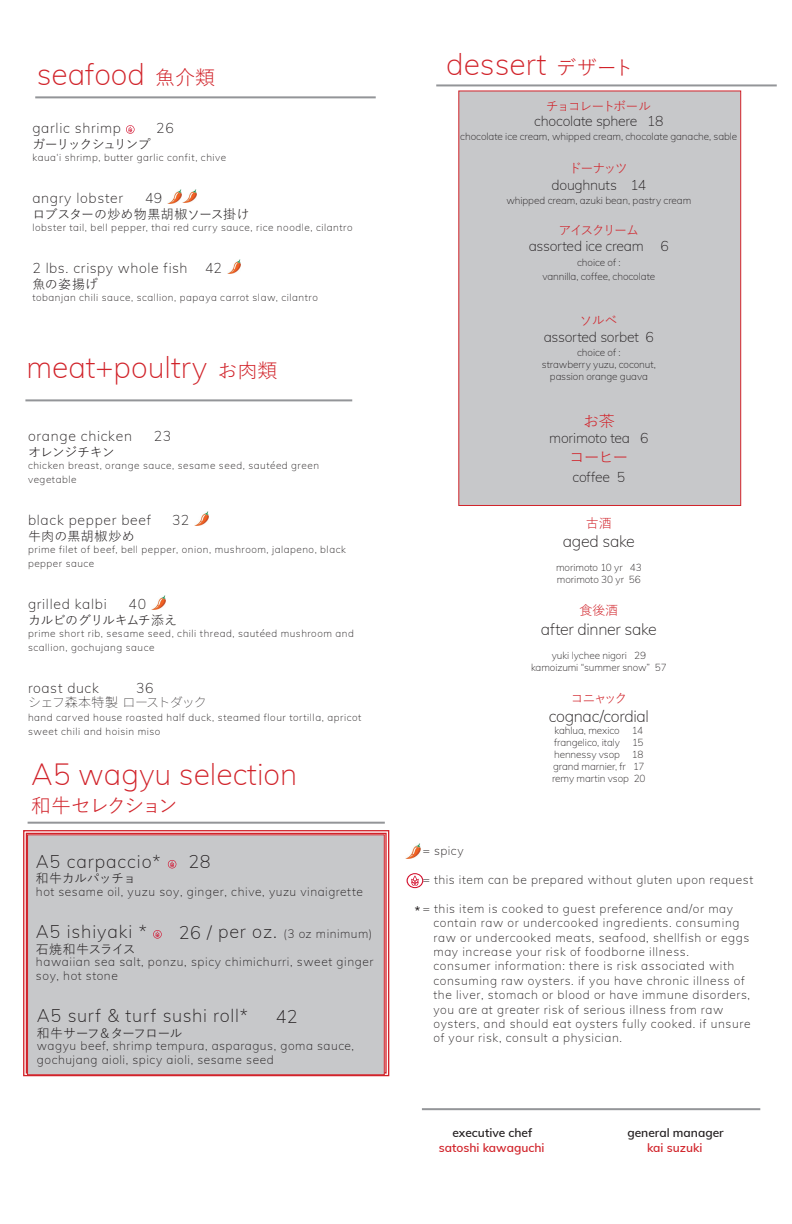
<style>
.page{position:relative;width:792px;height:1224px;background:#fff}
.page>*{position:absolute;margin:0;border:0;box-sizing:border-box;transform-origin:0 0}
.t1{font:200 30px "Muli";color:#d1232a}
.t2{font:20px "Yu Gothic";letter-spacing:-.095em;color:#d1232a}
.t3{font:200 18px "Muli";letter-spacing:.05em;color:#231f20}
.t4{font:200 16px "Muli";letter-spacing:-.02em;color:#231f20}
.t5{font:16px "Yu Gothic";letter-spacing:-.08em;color:#d1232a}
.t6{font:200 14px "Muli";letter-spacing:.035em;color:#231f20}
.t7{font:200 14px "Muli";letter-spacing:-.02em;color:#231f20}
.t8{font:13px "Yu Gothic";letter-spacing:-.125em;color:#d1232a}
.t9{font:13px "Yu Gothic";letter-spacing:-.035em;color:#231f20}
.t10{font:13px "Yu Gothic";letter-spacing:-.005em;color:#231f20}
.t11{font:200 13px "Source Han Sans JP";letter-spacing:-.04em;color:#231f20}
.t12{font:13px "Yu Gothic";letter-spacing:-.07em;color:#231f20}
.t13{font:13px "Yu Gothic";letter-spacing:-.09em;color:#231f20}
.t14{font:13px "Yu Gothic";letter-spacing:.02em;color:#231f20}
.t15{font:13px "Yu Gothic";letter-spacing:-.055em;color:#231f20}
.t16{font:200 12px/14.4px "Muli";letter-spacing:.05em;color:#231f20}
.t17{font:600 12px "Muli";color:#231f20}
.t18{font:600 12px "Muli";color:#d1232a}
.t19{font:200 10px/14px "Muli";letter-spacing:.05em;color:#231f20}
.t20{font:200 10px "Muli";letter-spacing:-.01em;color:#231f20}
.t21{font:200 10px "Muli";letter-spacing:-.005em;color:#231f20}
.s1{font-family:"Yu Gothic";font-weight:400;font-size:20px}
.s2{font-size:18px}
</style>
<div class="page">
<svg style="left:196px;top:512px;width:12px;height:13px"></svg>
<svg style="left:153px;top:596px;width:12px;height:13px"></svg>
<svg style="left:126px;top:125px;width:9px;height:9px"></svg>
<svg style="left:169px;top:190px;width:12px;height:13px"></svg>
<svg style="left:407px;top:873px;width:16px;height:15px"></svg>
<img style="left:406px;top:844px;width:15px;height:15px">
<hr style="left:28px;top:822px;width:357px;height:2px;background:#939598">
<hr style="left:35px;top:96px;width:341px;height:2px;background:#939598">
<hr style="left:25px;top:399px;width:327px;height:2px;background:#939598">
<hr style="left:422px;top:1108px;width:338px;height:2px;background:#939598">
<svg style="left:23px;top:830px;width:367px;height:247px;background:#e2777c"></svg>
<div style="left:27px;top:834px;width:358px;height:241px;background:#c7c8ca;border:1px solid #d1232a"></div>
<svg style="left:153px;top:930px;width:9px;height:9px"></svg>
<svg style="left:168px;top:860px;width:8px;height:8px"></svg>
<img style="left:228px;top:260px;width:13px;height:13px">
<img style="left:183px;top:189px;width:13px;height:14px">
<div style="left:458px;top:90px;width:283px;height:416px;background:#c7c8ca;border:1px solid #d1232a"></div>
<hr style="left:436px;top:84px;width:341px;height:2px;background:#939598">
<p class="t1" style="left:37px;top:52px;width:180px">seafood <span class="s1">魚介類</span></p>
<p class="t6" style="left:32px;top:118px;width:90px">garlic shrimp</p>
<p class="t6" style="left:156px;top:118px;width:19px">26</p>
<p class="t13" style="left:32px;top:132px;width:120px">ガーリックシュリンプ</p>
<p class="t19" style="left:32px;top:150px;width:195px">kaua‘i shrimp, butter garlic confit, chive</p>
<p class="t6" style="left:32px;top:188px;width:92px">angry lobster</p>
<p class="t6" style="left:145px;top:188px;width:19px">49</p>
<p class="t10" style="left:32px;top:202px;width:219px">ロブスターの炒め物黒胡椒ソース掛け</p>
<p class="t19" style="left:32px;top:220px;width:322px">lobster tail, bell pepper, thai red curry sauce, rice noodle, cilantro</p>
<p class="t6" style="left:32px;top:258px;width:157px">2 lbs. crispy whole fish</p>
<p class="t6" style="left:205px;top:258px;width:18px">42</p>
<p class="t9" style="left:32px;top:272px;width:67px">魚の姿揚げ</p>
<p class="t19" style="left:32px;top:290px;width:287px">tobanjan chili sauce, scallion, papaya carrot slaw, cilantro</p>
<p class="t1" style="left:26px;top:345px;width:253px">meat+poultry <span class="s1">お肉類</span></p>
<p class="t6" style="left:28px;top:426px;width:105px">orange chicken</p>
<p class="t6" style="left:154px;top:426px;width:19px">23</p>
<p class="t9" style="left:28px;top:441px;width:88px">オレンジチキン</p>
<p class="t19" style="left:28px;top:458px;width:292px">chicken breast, orange sauce, sesame seed, sautéed green vegetable</p>
<p class="t6" style="left:28px;top:510px;width:125px">black pepper beef</p>
<p class="t6" style="left:172px;top:510px;width:19px">32</p>
<p class="t14" style="left:28px;top:525px;width:108px">牛肉の黒胡椒炒め</p>
<p class="t19" style="left:28px;top:542px;width:319px">prime filet of beef, bell pepper, onion, mushroom, jalapeno, black pepper sauce</p>
<p class="t6" style="left:28px;top:594px;width:80px">grilled kalbi</p>
<p class="t6" style="left:128px;top:594px;width:19px">40</p>
<p class="t9" style="left:28px;top:609px;width:151px">カルビのグリルキムチ添え</p>
<p class="t19" style="left:28px;top:626px;width:327px">prime short rib, sesame seed, chili thread, sautéed mushroom and scallion, gochujang sauce</p>
<p class="t6" style="left:28px;top:678px;width:72px">roast duck</p>
<p class="t6" style="left:136px;top:678px;width:19px">36</p>
<p class="t11" style="left:28px;top:695px;width:180px">シェフ森本特製 ローストダック</p>
<p class="t19" style="left:28px;top:710px;width:335px">hand carved house roasted half duck, steamed flour tortilla, apricot sweet chili and hoisin miso</p>
<p class="t1" style="left:31px;top:752px;width:268px">A5 wagyu selection</p>
<p class="t2" style="left:31px;top:788px;width:148px">和牛セレクション</p>
<p class="t3" style="left:36px;top:849px;width:126px">A5 carpaccio*</p>
<p class="t3" style="left:189px;top:849px;width:24px">28</p>
<p class="t9" style="left:36px;top:866px;width:102px">和牛カルパッチョ</p>
<p class="t16" style="left:36px;top:884px;width:329px">hot sesame oil, yuzu soy, ginger, chive, yuzu vinaigrette</p>
<p class="t3" style="left:36px;top:919px;width:112px">A5 ishiyaki *</p>
<p class="t16" style="left:179px;top:926px;width:195px"><span class="s2">26 / per oz.</span> (3 oz minimum)</p>
<p class="t15" style="left:36px;top:937px;width:101px">石焼和牛スライス</p>
<p class="t16" style="left:36px;top:954px;width:339px;line-height:14px">hawaiian sea salt, ponzu, spicy chimichurri, sweet ginger soy, hot stone</p>
<p class="t3" style="left:37px;top:1003px;width:213px">A5 surf &amp; turf sushi roll*</p>
<p class="t3" style="left:276px;top:1003px;width:23px">42</p>
<p class="t12" style="left:37px;top:1021px;width:147px">和牛サーフ＆ターフロール</p>
<p class="t16" style="left:37px;top:1038px;width:319px;line-height:14px">wagyu beef, shrimp tempura, asparagus, goma sauce, gochujang aioli, spicy aioli, sesame seed</p>
<p class="t1" style="left:446px;top:42px;width:189px">dessert <span class="s1">デザート</span></p>
<p class="t8" style="left:546px;top:95px;width:107px">チョコレートボール</p>
<p class="t7" style="left:534px;top:111px;width:131px">chocolate sphere 18</p>
<p class="t21" style="left:460px;top:129px;width:279px">chocolate ice cream, whipped cream, chocolate ganache, sable</p>
<p class="t8" style="left:569px;top:156px;width:61px">ドーナッツ</p>
<p class="t7" style="left:552px;top:175px;width:96px">doughnuts 14</p>
<p class="t21" style="left:506px;top:193px;width:186px">whipped cream, azuki bean, pastry cream</p>
<p class="t8" style="left:558px;top:218px;width:82px">アイスクリーム</p>
<p class="t7" style="left:529px;top:236px;width:141px">assorted ice cream 6</p>
<p class="t20" style="left:577px;top:255px;width:45px">choice of :</p>
<p class="t20" style="left:542px;top:269px;width:114px">vannilla, coffee, chocolate</p>
<p class="t8" style="left:579px;top:308px;width:39px">ソルベ</p>
<p class="t7" style="left:544px;top:327px;width:112px">assorted sorbet 6</p>
<p class="t20" style="left:577px;top:345px;width:45px">choice of :</p>
<p class="t20" style="left:542px;top:357px;width:116px">strawberry yuzu, coconut,</p>
<p class="t20" style="left:550px;top:369px;width:100px">passion orange guava</p>
<p class="t5" style="left:583px;top:406px;width:33px">お茶</p>
<p class="t7" style="left:549px;top:428px;width:101px">morimoto tea 6</p>
<p class="t5" style="left:569px;top:442px;width:61px">コーヒー</p>
<p class="t6" style="left:573px;top:467px;width:54px">coffee 5</p>
<p class="t8" style="left:586px;top:511px;width:27px">古酒</p>
<p class="t4" style="left:563px;top:530px;width:73px">aged sake</p>
<p class="t20" style="left:556px;top:560px;width:87px">morimoto 10 yr 43</p>
<p class="t21" style="left:557px;top:572px;width:85px">morimoto 30 yr 56</p>
<p class="t8" style="left:579px;top:599px;width:40px">食後酒</p>
<p class="t4" style="left:541px;top:617px;width:118px">after dinner sake</p>
<p class="t21" style="left:552px;top:648px;width:96px">yuki lychee nigori 29</p>
<p class="t20" style="left:531px;top:660px;width:137px">kamoizumi “summer snow” 57</p>
<p class="t8" style="left:570px;top:686px;width:58px">コニャック</p>
<p class="t4" style="left:549px;top:704px;width:102px">cognac/cordial</p>
<p class="t20" style="left:555px;top:723px;width:90px">kahlua, mexico 14</p>
<p class="t20" style="left:554px;top:735px;width:91px">frangelico, italy 15</p>
<p class="t20" style="left:554px;top:747px;width:91px">hennessy vsop 18</p>
<p class="t20" style="left:553px;top:759px;width:93px">grand marnier, fr 17</p>
<p class="t20" style="left:552px;top:771px;width:95px">remy martin vsop 20</p>
<p class="t16" style="left:423px;top:843px;width:43px">= spicy</p>
<p class="t16" style="left:423px;top:872px;width:332px">= this item can be prepared without gluten upon request</p>
<p class="t16" style="left:433px;top:901px;width:317px;text-indent:-11px">= this item is cooked to guest preference and/or may contain raw or undercooked ingredients. consuming raw or undercooked meats, seafood, shellfish or eggs may increase your risk of foodborne illness.</p>
<p class="t16" style="left:433px;top:958px;width:319px">consumer information: there is risk associated with consuming raw oysters. if you have chronic illness of the liver, stomach or blood or have immune disorders, you are at greater risk of serious illness from raw oysters, and should eat oysters fully cooked. if unsure of your risk, consult a physician.</p>
<p class="t17" style="left:415px;top:902px;width:7px">*</p>
<p class="t17" style="left:452px;top:1124px;width:82px">executive chef</p>
<p class="t17" style="left:627px;top:1124px;width:98px">general manager</p>
<p class="t18" style="left:439px;top:1139px;width:107px">satoshi kawaguchi</p>
<p class="t18" style="left:647px;top:1139px;width:57px">kai suzuki</p>
</div>
